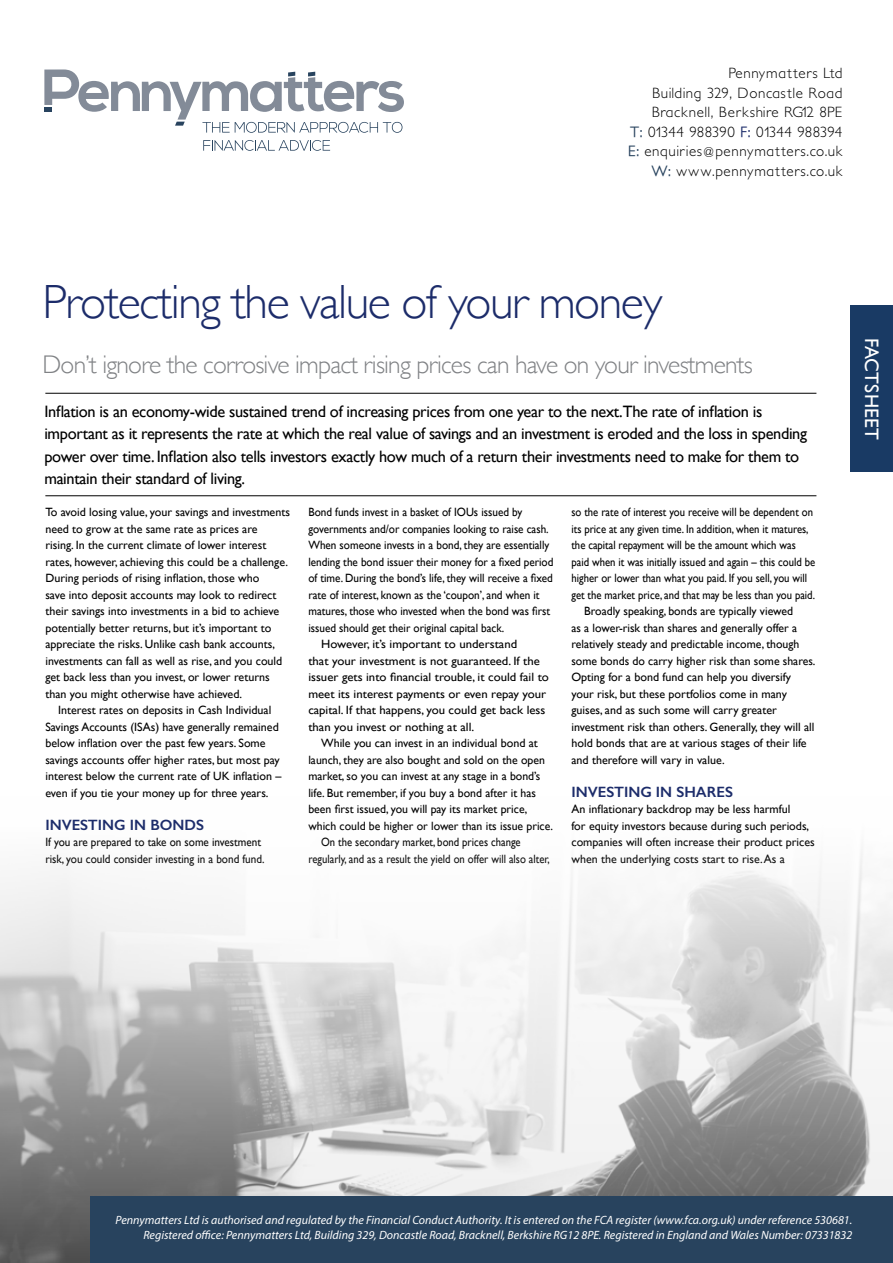
<style>
.page{position:relative;width:893px;height:1263px;background:#fff}
.page>*{position:absolute;margin:0;border:0;box-sizing:border-box;transform-origin:0 0}
.t1{font:300 48px "Gill Sans";letter-spacing:-.03em;color:#1c2c6a}
.t2{font:300 25.5px "Gill Sans";letter-spacing:-.03em;color:#808285}
.t3{font:19.5px "Gill Sans";letter-spacing:.01em;color:#fff}
.t4{font:16.5px/22.5px "Gill Sans";letter-spacing:-.02em;color:#000}
.t5{font:300 15px/19.5px "Petita";letter-spacing:.04em;color:#000;text-align:right}
.t6{font:600 15px "Gill Sans";color:#1c2c6a}
.t7{font:12px/16.5px "Gill Sans";color:#000}
.t8{font:12px/16.5px "Gill Sans";color:#000;scale:.93 1}
.t9{font:12px "Gill Sans";color:#000;scale:.89 1}
.t10{font:italic 12px/14.4px "Myriad Pro";color:#fff;text-align:right}
.t11{font:12px "Gill Sans";color:#000;scale:1.06 1}
.s1{font-weight:500;color:#28435e}
.s2{font-weight:500;color:#1c2c6a}
</style>
<div class="page">
<hr style="left:45px;top:495px;width:771px;height:1px;background:#000">
<hr style="left:45px;top:393px;width:771px;height:1px;background:#000">
<img style="left:0;top:852px;width:893px;height:411px">
<div style="left:850px;top:306px;width:43px;height:166px;background:#193a64"></div>
<div style="left:90px;top:1196px;width:803px;height:67px;background:#28435e"></div>
<svg style="left:203px;top:140px;width:127px;height:11px"></svg>
<svg style="left:44px;top:69px;width:360px;height:64px"></svg>
<p class="t5" style="left:628px;top:63px;width:216px">Pennymatters Ltd<br>Building 329, Doncastle Road<br>Bracknell, Berkshire RG12 8PE<br><span class="s1">T:</span> 01344 988390 <span class="s2">F:</span> 01344 988394<br><span class="s1">E:</span> enquiries@pennymatters.co.uk<br><span class="s1">W:</span> www.pennymatters.co.uk</p>
<h1 class="t1" style="left:43px;top:275px;width:621px">Protecting the value of your money</h1>
<h2 class="t2" style="left:43px;top:350px;width:712px">Don’t ignore the corrosive impact rising prices can have on your investments</h2>
<p class="t4" style="left:44px;top:400px;width:764px">Inflation is an economy-wide sustained trend of increasing prices from one year to the next.The rate of inflation is important as it represents the rate at which the real value of savings and an investment is eroded and the loss in spending power over time. Inflation also tells investors exactly how much of a return their investments need to make for them to maintain their standard of living.</p>
<p class="t7" style="left:45px;top:504px;width:246px">To avoid losing value, your savings and investments</p>
<p class="t7" style="left:45px;top:520px;width:214px">need to grow at the same rate as prices are</p>
<p class="t7" style="left:45px;top:537px;width:222px">rising. In the current climate of lower interest</p>
<p class="t7" style="left:45px;top:553px;width:244px">rates, however, achieving this could be a challenge.</p>
<p class="t7" style="left:45px;top:570px;width:216px">During periods of rising inflation, those who</p>
<p class="t7" style="left:45px;top:586px;width:233px">save into deposit accounts may look to redirect</p>
<p class="t7" style="left:45px;top:603px;width:235px">their savings into investments in a bid to achieve</p>
<p class="t7" style="left:45px;top:619px;width:227px">potentially better returns, but it’s important to</p>
<p class="t7" style="left:45px;top:636px;width:231px">appreciate the risks. Unlike cash bank accounts,</p>
<p class="t7" style="left:45px;top:652px;width:239px">investments can fall as well as rise, and you could</p>
<p class="t7" style="left:45px;top:669px;width:226px">get back less than you invest, or lower returns</p>
<p class="t7" style="left:45px;top:685px;width:198px">than you might otherwise have achieved.</p>
<p class="t7" style="left:58px;top:702px;width:215px">Interest rates on deposits in Cash Individual</p>
<p class="t7" style="left:45px;top:718px;width:235px">Savings Accounts (ISAs) have generally remained</p>
<p class="t7" style="left:45px;top:735px;width:222px">below inflation over the past few years. Some</p>
<p class="t7" style="left:45px;top:751px;width:236px">savings accounts offer higher rates, but most pay</p>
<p class="t7" style="left:45px;top:768px;width:237px">interest below the current rate of UK inflation –</p>
<p class="t7" style="left:45px;top:784px;width:225px">even if you tie your money up for three years.</p>
<p class="t6" style="left:45px;top:815px;width:160px">INVESTING IN BONDS</p>
<p class="t8" style="left:45px;top:834px;width:237px">If you are prepared to take on some investment risk, you could consider investing in a bond fund.</p>
<p class="t8" style="left:308px;top:504px;width:232px">Bond funds invest in a basket of IOUs issued by</p>
<p class="t8" style="left:308px;top:520px;width:260px">governments and/or companies looking to raise cash.</p>
<p class="t8" style="left:308px;top:537px;width:261px">When someone invests in a bond, they are essentially</p>
<p class="t8" style="left:308px;top:553px;width:265px">lending the bond issuer their money for a fixed period</p>
<p class="t8" style="left:308px;top:570px;width:264px">of time. During the bond’s life, they will receive a fixed</p>
<p class="t8" style="left:308px;top:586px;width:250px">rate of interest, known as the ‘coupon’, and when it</p>
<p class="t8" style="left:308px;top:603px;width:261px">matures, those who invested when the bond was first</p>
<p class="t8" style="left:308px;top:619px;width:212px">issued should get their original capital back.</p>
<p class="t11" style="left:321px;top:637px;width:186px">However, it’s important to understand</p>
<p class="t11" style="left:308px;top:653px;width:220px">that your investment is not guaranteed. If the</p>
<p class="t11" style="left:308px;top:670px;width:228px">issuer gets into financial trouble, it could fail to</p>
<p class="t11" style="left:308px;top:686px;width:226px">meet its interest payments or even repay your</p>
<p class="t11" style="left:308px;top:703px;width:225px">capital. If that happens, you could get back less</p>
<p class="t11" style="left:308px;top:719px;width:158px">than you invest or nothing at all.</p>
<p class="t7" style="left:321px;top:735px;width:218px">While you can invest in an individual bond at</p>
<p class="t7" style="left:308px;top:751px;width:238px">launch, they are also bought and sold on the open</p>
<p class="t7" style="left:308px;top:768px;width:234px">market, so you can invest at any stage in a bond’s</p>
<p class="t7" style="left:308px;top:784px;width:229px">life. But remember, if you buy a bond after it has</p>
<p class="t7" style="left:308px;top:801px;width:221px">been first issued, you will pay its market price,</p>
<p class="t7" style="left:308px;top:817px;width:246px">which could be higher or lower than its issue price.</p>
<p class="t9" style="left:321px;top:835px;width:226px">On the secondary market, bond prices change</p>
<p class="t9" style="left:308px;top:851px;width:273px">regularly, and as a result the yield on offer will also alter,</p>
<p class="t9" style="left:571px;top:505px;width:273px">so the rate of interest you receive will be dependent on</p>
<p class="t9" style="left:571px;top:521px;width:268px">its price at any given time. In addition, when it matures,</p>
<p class="t9" style="left:571px;top:538px;width:254px">the capital repayment will be the amount which was</p>
<p class="t9" style="left:571px;top:554px;width:275px">paid when it was initially issued and again – this could be</p>
<p class="t9" style="left:571px;top:571px;width:267px">higher or lower than what you paid. If you sell, you will</p>
<p class="t9" style="left:571px;top:587px;width:275px">get the market price, and that may be less than you paid.</p>
<p class="t7" style="left:584px;top:603px;width:210px">Broadly speaking, bonds are typically viewed</p>
<p class="t7" style="left:571px;top:619px;width:227px">as a lower-risk than shares and generally offer a</p>
<p class="t7" style="left:571px;top:636px;width:229px">relatively steady and predictable income, though</p>
<p class="t7" style="left:571px;top:652px;width:246px">some bonds do carry higher risk than some shares.</p>
<p class="t7" style="left:571px;top:669px;width:221px">Opting for a bond fund can help you diversify</p>
<p class="t7" style="left:571px;top:685px;width:217px">your risk, but these portfolios come in many</p>
<p class="t7" style="left:571px;top:702px;width:207px">guises, and as such some will carry greater</p>
<p class="t7" style="left:571px;top:718px;width:245px">investment risk than others. Generally, they will all</p>
<p class="t7" style="left:571px;top:735px;width:237px">hold bonds that are at various stages of their life</p>
<p class="t7" style="left:571px;top:751px;width:155px">and therefore will vary in value.</p>
<p class="t6" style="left:571px;top:782px;width:163px">INVESTING IN SHARES</p>
<p class="t7" style="left:571px;top:801px;width:245px">An inflationary backdrop may be less harmful<br>for equity investors because during such periods, companies will often increase their product prices when the underlying costs start to rise. As a</p>
<h3 class="t3" style="left:883px;top:338px;width:104px;rotate:90deg">FACTSHEET</h3>
<p class="t10" style="left:116px;top:1213px;width:738px">Pennymatters Ltd is authorised and regulated by the Financial Conduct Authority. It is entered on the FCA register (www.fca.org.uk) under reference 530681.<br>Registered office: Pennymatters Ltd, Building 329, Doncastle Road, Bracknell, Berkshire RG12 8PE. Registered in England and Wales Number: 07331832</p>
</div>
